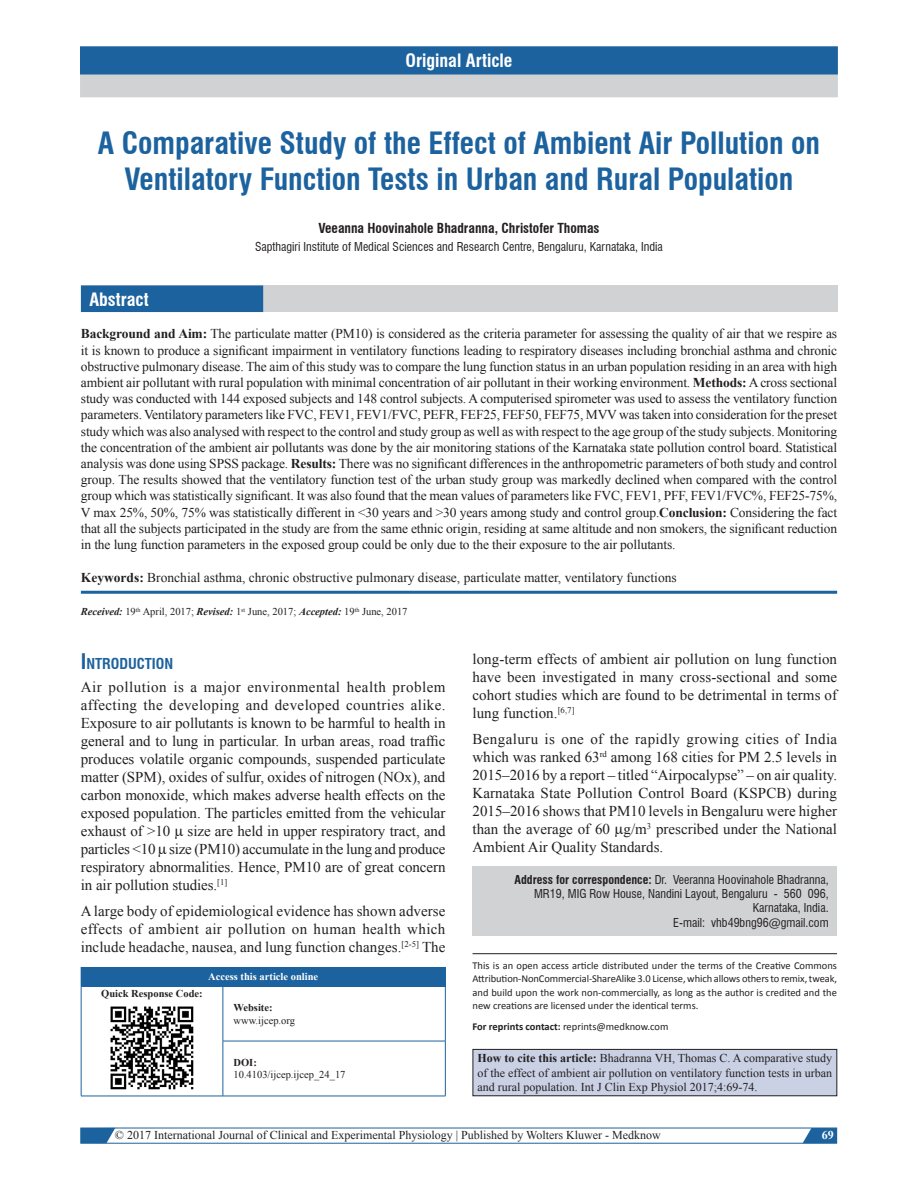
<style>
.page{position:relative;width:918px;height:1188px;background:#fff}
.page>*{position:absolute;margin:0;border:0;box-sizing:border-box;transform-origin:0 0}
.AT{font:700 condensed 30px/36px "Swiss 721 BT";color:#1c629e;text-align:center}
.AH{font:700 condensed 18px "Swiss 721 BT";color:#fff}
.ABSH{font:700 condensed 18px "Swiss 721 BT";color:#fff}
.TX{font:15px/18px "Times New Roman";color:#231f20;text-align:justify}
.t1{font:700 condensed 14.7px "Swiss 721 BT";color:#1c629e}
.ABS{font:13.5px/16.2px "Times New Roman";letter-spacing:-.01em;color:#231f20;text-align:justify}
.KWD{font:13.5px "Times New Roman";color:#231f20}
.AU{font:700 condensed 13.5px "Swiss 721 BT";color:#231f20}
.HTC{font:12px/14.4px "Times New Roman";color:#231f20;text-align:justify}
.ADD{font:condensed 12px/14.4px "Swiss 721 BT";color:#231f20;text-align:right}
.AFF{font:condensed 12px "Swiss 721 BT";color:#231f20}
.t2{font:700 12px "Times New Roman";color:#fff}
.OS{font:10.5px/13.5px "Calibri";color:#231f20;text-align:justify}
.HIS{font:10.5px "Times New Roman";color:#231f20}
.Website{font:10.5px/12.6px "Times New Roman";color:#231f20}
.ATAO{font:700 10.5px "Times New Roman";color:#fff}
.QRC{font:700 10.5px "Times New Roman";color:#231f20}
.s1{font-weight:700}
.s2{font-weight:700;font-style:italic}
.s3{font-size:21px}
</style>
<div class="page">
<svg style="left:80px;top:1128px;width:758px;height:16px"></svg>
<div style="left:81px;top:286px;width:756px;height:26px;background:#d1d2d4"></div>
<div style="left:81px;top:285px;width:182px;height:27px;background:#1c629e"></div>
<div style="left:80px;top:46px;width:758px;height:51px;background:#d1d2d4"></div>
<div style="left:81px;top:47px;width:756px;height:27px;background:#1c629e"></div>
<div style="left:80px;top:46px;width:758px;height:29px;border:2px solid #1c629e"></div>
<hr style="left:81px;top:591px;width:756px;height:3px;background:#1c629e">
<div style="left:81px;top:967px;width:364px;height:19px;background:#1c629e"></div>
<svg style="left:445px;top:967px;width:1px;height:19px"></svg>
<hr style="left:81px;top:986px;width:1px;height:55px;background:#1c629e">
<hr style="left:81px;top:1041px;width:1px;height:55px;background:#1c629e">
<hr style="left:81px;top:986px;width:142px;height:1px;background:#1c629e">
<hr style="left:223px;top:986px;width:1px;height:55px;background:#1c629e">
<hr style="left:223px;top:986px;width:223px;height:1px;background:#1c629e">
<hr style="left:445px;top:986px;width:1px;height:55px;background:#1c629e">
<hr style="left:81px;top:1096px;width:142px;height:1px;background:#1c629e">
<hr style="left:223px;top:1041px;width:1px;height:55px;background:#1c629e">
<hr style="left:223px;top:1041px;width:223px;height:1px;background:#1c629e">
<hr style="left:445px;top:1041px;width:1px;height:55px;background:#1c629e">
<hr style="left:223px;top:1096px;width:223px;height:1px;background:#1c629e">
<img style="left:110px;top:1006px;width:84px;height:84px">
<div style="left:473px;top:866px;width:364px;height:69px;background:#d1d2d4"></div>
<hr style="left:473px;top:953px;width:364px;height:1px;background:#231f20">
<div style="left:473px;top:1049px;width:364px;height:47px;background:#cad1e4"></div>
<div style="left:473px;top:1049px;width:364px;height:47px;border:1px solid #231f20"></div>
<p class="AH" style="left:405px;top:50px;width:109px">Original Article</p>
<p class="AT" style="left:98px;top:125px;width:724px">A Comparative Study of the Effect of Ambient Air Pollution on<br>Ventilatory Function Tests in Urban and Rural Population</p>
<p class="AU" style="left:318px;top:220px;width:283px">Veeanna Hoovinahole Bhadranna, Christofer Thomas</p>
<p class="AFF" style="left:255px;top:240px;width:409px">Sapthagiri Institute of Medical Sciences and Research Centre, Bengaluru, Karnataka, India</p>
<p class="ABSH" style="left:89px;top:288px;width:61px">Abstract</p>
<p class="ABS" style="left:81px;top:325px;width:758px"><span class="s1">Background and Aim:</span> The particulate matter (PM10) is considered as the criteria parameter for assessing the quality of air that we respire as it is known to produce a significant impairment in ventilatory functions leading to respiratory diseases including bronchial asthma and chronic obstructive pulmonary disease. The aim of this study was to compare the lung function status in an urban population residing in an area with high ambient air pollutant with rural population with minimal concentration of air pollutant in their working environment. <span class="s1">Methods:</span> A cross sectional study was conducted with 144 exposed subjects and 148 control subjects. A computerised spirometer was used to assess the ventilatory function parameters. Ventilatory parameters like FVC, FEV1, FEV1/FVC, PEFR, FEF25, FEF50, FEF75, MVV was taken into consideration for the preset study which was also analysed with respect to the control and study group as well as with respect to the age group of the study subjects. Monitoring the concentration of the ambient air pollutants was done by the air monitoring stations of the Karnataka state pollution control board. Statistical analysis was done using SPSS package. <span class="s1">Results:</span> There was no significant differences in the anthropometric parameters of both study and control group. The results showed that the ventilatory function test of the urban study group was markedly declined when compared with the control group which was statistically significant. It was also found that the mean values of parameters like FVC, FEV1, PFF, FEV1/FVC%, FEF25-75%, V max 25%, 50%, 75% was statistically different in &lt;30 years and &gt;30 years among study and control group.<span class="s1">Conclusion:</span> Considering the fact that all the subjects participated in the study are from the same ethnic origin, residing at same altitude and non smokers, the significant reduction in the lung function parameters in the exposed group could be only due to the their exposure to the air pollutants.</p>
<p class="KWD" style="left:81px;top:568px;width:597px"><span class="s1">Keywords:</span> Bronchial asthma, chronic obstructive pulmonary disease, particulate matter, ventilatory functions</p>
<p class="HIS" style="left:81px;top:604px;width:328px"><span class="s2">Received:</span> 19<sup>th</sup> April, 2017; <span class="s2">Revised:</span> 1<sup>st</sup> June, 2017; <span class="s2">Accepted:</span> 19<sup>th</sup> June, 2017</p>
<h1 class="t1" style="left:81px;top:655px;width:94px"><span class="s3">I</span>NTRODUCTION</h1>
<p class="TX" style="left:81px;top:677px;width:366px">Air pollution is a major environmental health problem affecting the developing and developed countries alike.<br>Exposure to air pollutants is known to be harmful to health in general and to lung in particular. In urban areas, road traffic produces volatile organic compounds, suspended particulate matter (SPM), oxides of sulfur, oxides of nitrogen (NOx), and carbon monoxide, which makes adverse health effects on the exposed population. The particles emitted from the vehicular exhaust of &gt;10 size are held in upper respiratory tract, and particles &lt;10 size (PM10) accumulate in the lung and produce respiratory abnormalities. Hence, PM10 are of great concern in air pollution studies.<sup>[1]</sup></p>
<p class="TX" style="left:81px;top:902px;width:366px">A large body of epidemiological evidence has shown adverse effects of ambient air pollution on human health which include headache, nausea, and lung function changes.<sup>[2‑5]</sup> The</p>
<p class="ATAO" style="left:208px;top:969px;width:111px">Access this article online</p>
<p class="QRC" style="left:101px;top:986px;width:103px">Quick Response Code:</p>
<p class="Website" style="left:234px;top:1001px;width:63px"><span class="s1">Website: </span>www.ijcep.org</p>
<p class="Website" style="left:234px;top:1056px;width:113px"><span class="s1">DOI:<br></span>10.4103/ijcep.ijcep_24_17</p>
<p class="TX" style="left:472px;top:649px;width:366px">long‑term effects of ambient air pollution on lung function have been investigated in many cross‑sectional and some cohort studies which are found to be detrimental in terms of lung function.<sup>[6,7]</sup></p>
<p class="TX" style="left:472px;top:730px;width:366px">Bengaluru is one of the rapidly growing cities of India which was ranked 63<sup>rd</sup> among 168 cities for PM 2.5 levels in 2015–2016 by a report – titled “Airpocalypse” – on air quality.<br>Karnataka State Pollution Control Board (KSPCB) during 2015–2016 shows that PM10 levels in Bengaluru were higher than the average of 60 g/m<sup>3</sup> prescribed under the National Ambient Air Quality Standards.</p>
<p class="ADD" style="left:515px;top:872px;width:316px"><span class="s1">Address for correspondence:</span> Dr. Veeranna Hoovinahole Bhadranna, MR19, MIG Row House, Nandini Layout, Bengaluru ‑ 560 096, Karnataka, India.<br>E‑mail: vhb49bng96@gmail.com</p>
<p class="OS" style="left:473px;top:958px;width:366px">This is an open access article distributed under the terms of the Creative Commons Attribution‑NonCommercial‑ShareAlike 3.0 License, which allows others to remix, tweak, and build upon the work non‑commercially, as long as the author is credited and the new creations are licensed under the identical terms.</p>
<p class="OS" style="left:473px;top:1019px;width:198px"><span class="s1">For reprints contact:</span> reprints@medknow.com</p>
<p class="HTC" style="left:478px;top:1051px;width:356px"><span class="s1">How to cite this article:</span> Bhadranna VH, Thomas C. A comparative study of the effect of ambient air pollution on ventilatory function tests in urban and rural population. Int J Clin Exp Physiol 2017;4:69-74.</p>
<p class="HTC" style="left:115px;top:1128px;width:547px">© 2017 International Journal of Clinical and Experimental Physiology | Published by Wolters Kluwer - Medknow</p>
<p class="t2" style="left:822px;top:1127px;width:13px">69</p>
</div>
